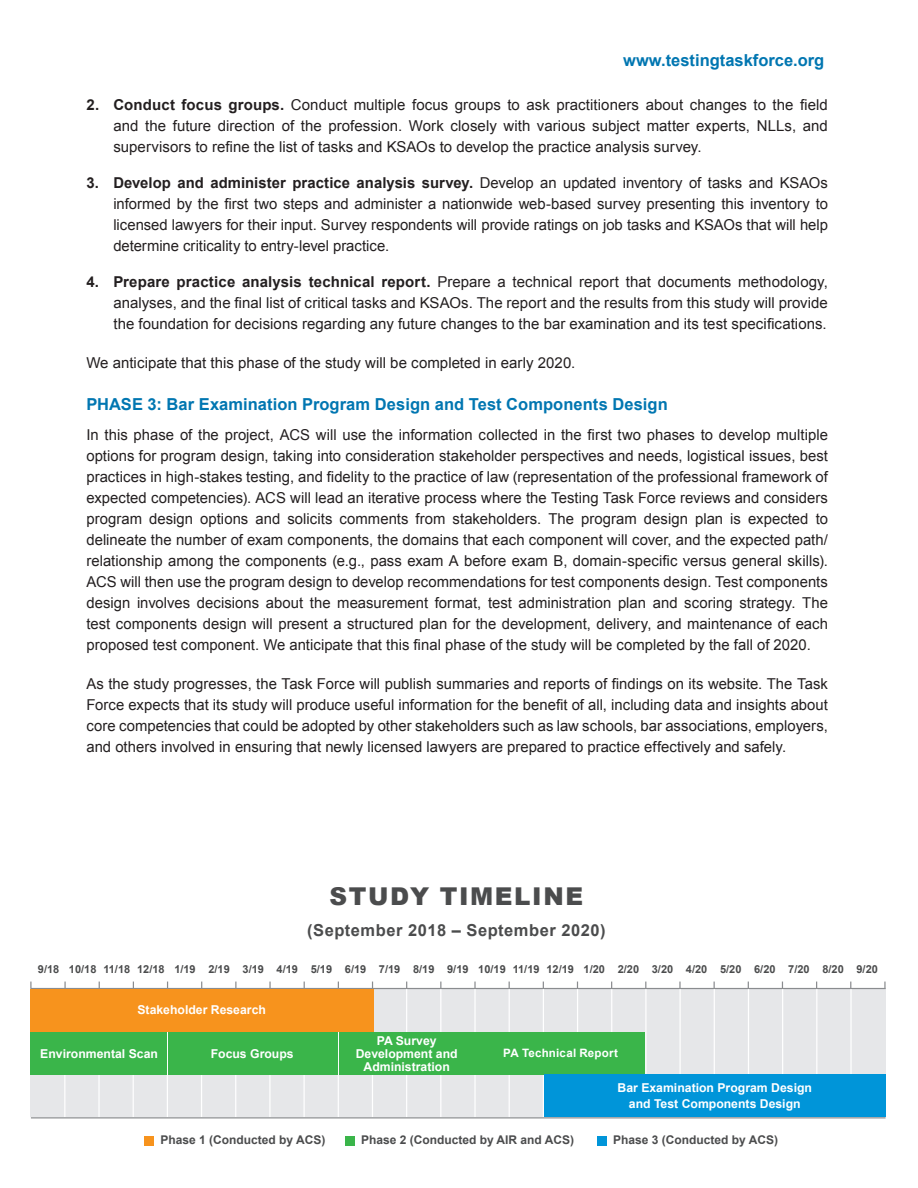
<style>
.page{position:relative;width:918px;height:1188px;background:#fff}
.page>*{position:absolute;margin:0;border:0;box-sizing:border-box;transform-origin:0 0}
.t1{font:900 24.6px "Arial";letter-spacing:.065em;color:#4b4c4d}
.t2{font:700 16.5px "Arial";color:#0076b1}
.t3{font:700 16.5px "Arial";letter-spacing:.03em;color:#4b4c4d}
.t4{font:15px/21px "Arial";color:#231f20;text-align:justify}
.t5{font:700 12.3px/12.9px "Arial";color:#fff;text-align:center}
.t6{font:700 12px "Arial";color:#4b4c4d}
.t7{font:700 11.55px "Arial";letter-spacing:.02em;color:#fff}
.t8{font:700 10.95px "Arial";color:#4b4c4d}
.s1{font-weight:700}
</style>
<div class="page">
<div style="left:30px;top:989px;width:856px;height:128px;background:#e6e7e9"></div>
<svg style="left:30px;top:982px;width:2px;height:7px"></svg>
<hr style="left:31px;top:988px;width:855px;height:1px;background:#8a8c8f">
<svg style="left:64px;top:982px;width:2px;height:6px"></svg>
<svg style="left:269px;top:982px;width:2px;height:6px"></svg>
<svg style="left:474px;top:982px;width:2px;height:6px"></svg>
<svg style="left:679px;top:982px;width:2px;height:6px"></svg>
<svg style="left:884px;top:982px;width:2px;height:7px"></svg>
<div style="left:598px;top:1136px;width:9px;height:9px;background:#0095d9"></div>
<div style="left:345px;top:1136px;width:9px;height:9px;background:#3ab54a"></div>
<div style="left:145px;top:1136px;width:9px;height:9px;background:#f7931d"></div>
<hr style="left:64px;top:989px;width:1px;height:129px;background:#fff">
<hr style="left:98px;top:989px;width:2px;height:129px;background:#fff">
<hr style="left:133px;top:989px;width:1px;height:129px;background:#fff">
<hr style="left:167px;top:989px;width:1px;height:129px;background:#fff">
<hr style="left:201px;top:989px;width:1px;height:129px;background:#fff">
<hr style="left:235px;top:989px;width:1px;height:129px;background:#fff">
<hr style="left:269px;top:989px;width:2px;height:129px;background:#fff">
<hr style="left:304px;top:989px;width:1px;height:129px;background:#fff">
<hr style="left:338px;top:989px;width:1px;height:129px;background:#fff">
<hr style="left:372px;top:989px;width:1px;height:129px;background:#fff">
<hr style="left:406px;top:989px;width:1px;height:129px;background:#fff">
<hr style="left:440px;top:989px;width:1px;height:129px;background:#fff">
<hr style="left:474px;top:989px;width:2px;height:129px;background:#fff">
<hr style="left:509px;top:989px;width:1px;height:129px;background:#fff">
<hr style="left:543px;top:989px;width:1px;height:129px;background:#fff">
<hr style="left:577px;top:989px;width:1px;height:129px;background:#fff">
<hr style="left:611px;top:989px;width:1px;height:129px;background:#fff">
<hr style="left:645px;top:989px;width:2px;height:129px;background:#fff">
<hr style="left:680px;top:989px;width:1px;height:129px;background:#fff">
<hr style="left:714px;top:989px;width:1px;height:129px;background:#fff">
<hr style="left:748px;top:989px;width:1px;height:129px;background:#fff">
<hr style="left:782px;top:989px;width:1px;height:129px;background:#fff">
<hr style="left:816px;top:989px;width:1px;height:129px;background:#fff">
<hr style="left:850px;top:989px;width:2px;height:129px;background:#fff">
<hr style="left:31px;top:1117px;width:855px;height:1px;background:#8a8c8f">
<div style="left:30px;top:1032px;width:48px;height:43px;background:#3ab54a"></div>
<div style="left:476px;top:1032px;width:169px;height:43px;background:#3ab54a"></div>
<div style="left:544px;top:1075px;width:342px;height:42px;background:#0095d9"></div>
<div style="left:67px;top:1032px;width:100px;height:43px;background:#3ab54a"></div>
<div style="left:168px;top:1032px;width:170px;height:43px;background:#3ab54a"></div>
<div style="left:339px;top:1032px;width:135px;height:43px;background:#3ab54a"></div>
<div style="left:30px;top:989px;width:48px;height:43px;background:#f7931d"></div>
<div style="left:67px;top:989px;width:306px;height:43px;background:#f7931d"></div>
<p class="t2" style="left:623px;top:49px;width:203px">www.testingtaskforce.org</p>
<p class="t4" style="left:113px;top:94px;width:716px;text-indent:-27px"><span class="s1">2. Conduct focus groups.</span> Conduct multiple focus groups to ask practitioners about changes to the field and the future direction of the profession. Work closely with various subject matter experts, NLLs, and supervisors to refine the list of tasks and KSAOs to develop the practice analysis survey.</p>
<p class="t4" style="left:113px;top:172px;width:716px;text-indent:-27px"><span class="s1">3. Develop and administer practice analysis survey.</span> Develop an updated inventory of tasks and KSAOs informed by the first two steps and administer a nationwide web-based survey presenting this inventory to licensed lawyers for their input. Survey respondents will provide ratings on job tasks and KSAOs that will help determine criticality to entry-level practice.</p>
<p class="t4" style="left:113px;top:271px;width:716px;text-indent:-27px"><span class="s1">4. Prepare practice analysis technical report.</span> Prepare a technical report that documents methodology, analyses, and the final list of critical tasks and KSAOs. The report and the results from this study will provide the foundation for decisions regarding any future changes to the bar examination and its test specifications.</p>
<p class="t4" style="left:86px;top:352px;width:491px">We anticipate that this phase of the study will be completed in early 2020.</p>
<h2 class="t2" style="left:86px;top:393px;width:583px">PHASE 3: Bar Examination Program Design and Test Components Design</h2>
<p class="t4" style="left:86px;top:424px;width:743px">In this phase of the project, ACS will use the information collected in the first two phases to develop multiple options for program design, taking into consideration stakeholder perspectives and needs, logistical issues, best practices in high-stakes testing, and fidelity to the practice of law (representation of the professional framework of expected competencies). ACS will lead an iterative process where the Testing Task Force reviews and considers program design options and solicits comments from stakeholders. The program design plan is expected to delineate the number of exam components, the domains that each component will cover, and the expected path/ relationship among the components (e.g., pass exam A before exam B, domain-specific versus general skills).<br>ACS will then use the program design to develop recommendations for test components design. Test components design involves decisions about the measurement format, test administration plan and scoring strategy. The test components design will present a structured plan for the development, delivery, and maintenance of each proposed test component. We anticipate that this final phase of the study will be completed by the fall of 2020.</p>
<p class="t4" style="left:86px;top:673px;width:743px">As the study progresses, the Task Force will publish summaries and reports of findings on its website. The Task Force expects that its study will produce useful information for the benefit of all, including data and insights about core competencies that could be adopted by other stakeholders such as law schools, bar associations, employers, and others involved in ensuring that newly licensed lawyers are prepared to practice effectively and safely.</p>
<h2 class="t1" style="left:330px;top:879px;width:255px">STUDY TIMELINE</h2>
<p class="t3" style="left:307px;top:919px;width:300px">(September 2018 – September 2020)</p>
<p class="t8" style="left:38px;top:962px;width:842px">9/18 10/18 11/18 12/18 1/19 2/19 3/19 4/19 5/19 6/19 7/19 8/19 9/19 10/19 11/19 12/19 1/20 2/20 3/20 4/20 5/20 6/20 7/20 8/20 9/20</p>
<p class="t5" style="left:137px;top:1004px;width:130px">Stakeholder Research</p>
<p class="t5" style="left:40px;top:1047px;width:119px">Environmental Scan</p>
<p class="t5" style="left:211px;top:1048px;width:84px">Focus Groups</p>
<p class="t5" style="left:356px;top:1034px;width:103px">PA Survey<br>Development and<br>Administration</p>
<p class="t7" style="left:503px;top:1046px;width:116px">PA Technical Report</p>
<p class="t5" style="left:618px;top:1080px;width:196px;line-height:15.9px">Bar Examination Program Design and Test Components Design</p>
<p class="t6" style="left:160px;top:1132px;width:166px">Phase 1 (Conducted by ACS)</p>
<p class="t6" style="left:361px;top:1132px;width:215px">Phase 2 (Conducted by AIR and ACS)</p>
<p class="t6" style="left:613px;top:1132px;width:166px">Phase 3 (Conducted by ACS)</p>
</div>
